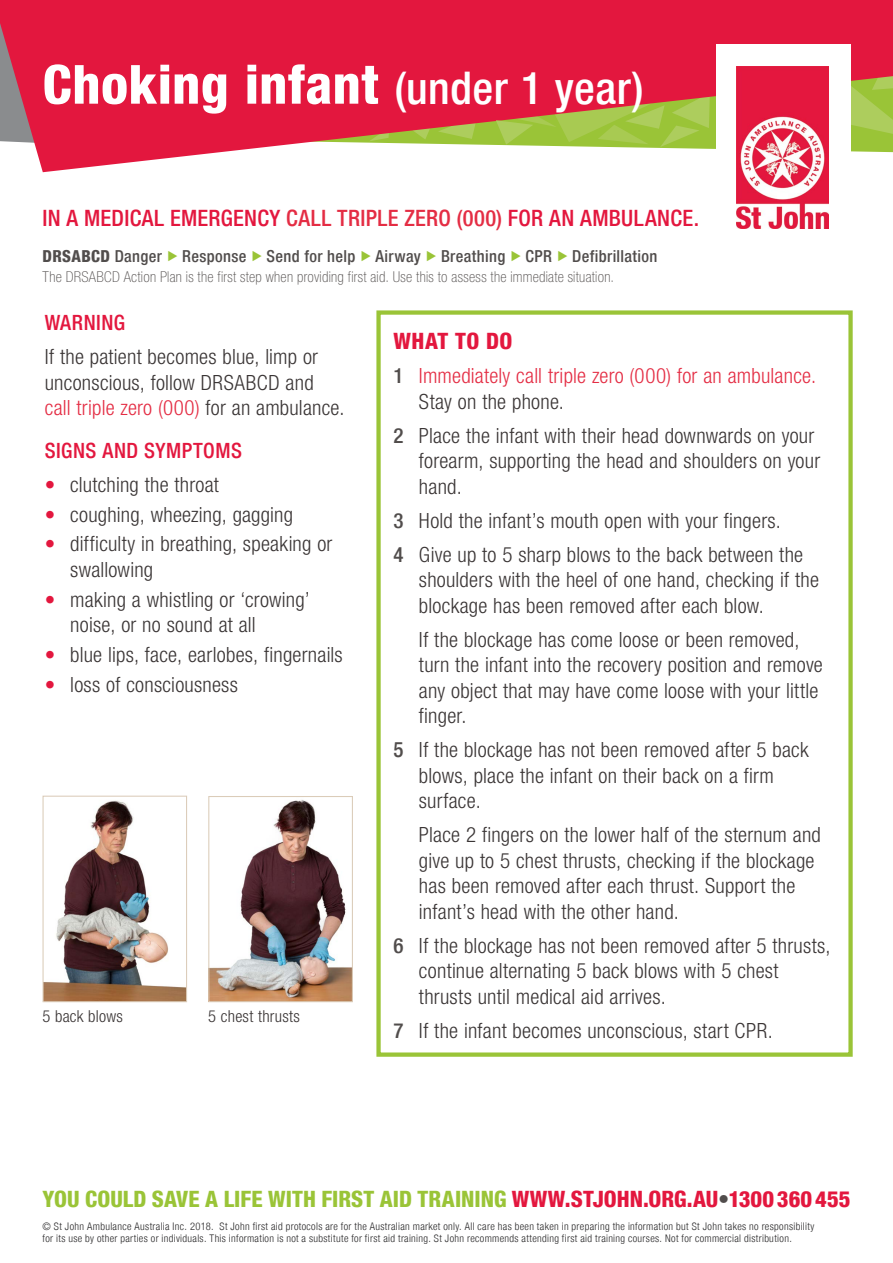
<style>
.page{position:relative;width:893px;height:1263px;background:#fff}
.page>*{position:absolute;margin:0;border:0;box-sizing:border-box;transform-origin:0 0}
.title_head{font:800 condensed 54px "Helvetica Neue LT";letter-spacing:.01em;color:#fff}
.t1{font:800 condensed 22.5px "Helvetica Neue LT";color:#9ac437}
.t2{font:500 condensed 22.5px "Helvetica Neue LT";letter-spacing:.015em;color:#e3173e}
.What_to_do{font:800 condensed 22.5px "Helvetica Neue LT";letter-spacing:.025em;color:#e3173e}
.body_numbers{font:300 condensed 21px/25.5px "Helvetica Neue LT Std";letter-spacing:.01em;color:#3a3535}
.body_text{font:300 condensed 21px/25.5px "Helvetica Neue LT Std";letter-spacing:.01em;color:#3a3535}
.t3{font:300 condensed 21px/25.5px "Helvetica Neue LT Std";letter-spacing:.01em;color:#e42d44}
.Head2_S_S_Warnings_N{font:500 condensed 21px "Helvetica Neue LT";letter-spacing:.02em;color:#e3173e}
.t4{font:500 condensed 16.5px "Helvetica Neue LT";letter-spacing:.02em;color:#514d4c}
.body_text-2{font:300 condensed 16.5px "Helvetica Neue LT Std";letter-spacing:.015em;color:#3a3535}
.t5{font:100 condensed 15px "Helvetica Neue LT Std";letter-spacing:.02em;color:#514d4c}
.t6{font:300 condensed 10.5px/12px "Helvetica Neue LT";letter-spacing:.035em;color:#292829}
.s1{font-weight:500;font-size:45px}
.s2{color:#e42d44}
.s3{font-weight:800}
.s4{font-family:"Helvetica Neue LT";color:#e3173e}
.s5{font-family:"Helvetica Neue LT";font-weight:500;color:#514d4c}
.s6{color:#3a3535}
.s7{color:#e3173e}
.s8{font-family:"Helvetica Neue LT Std";font-weight:300;color:#514d4c}
</style>
<div class="page">
<svg style="left:0;top:0;width:893px;height:172px;fill:#e3173e"></svg>
<div style="left:716px;top:44px;width:134px;height:206px;background:#fff"></div>
<img style="left:736px;top:66px;width:92px;height:162px">
<svg style="left:369px;top:29px;width:341px;height:118px"></svg>
<div style="left:376px;top:310px;width:477px;height:747px;border:4px solid #9ac437"></div>
<img style="left:210px;top:800px;width:141px;height:200px">
<div style="left:208px;top:796px;width:145px;height:206px;border:1px solid #dbccb9"></div>
<img style="left:45px;top:800px;width:140px;height:200px">
<div style="left:43px;top:796px;width:144px;height:206px;border:1px solid #dbccb9"></div>
<p class="title_head" style="left:43px;top:51px;width:602px">Choking infant <span class="s1">(under 1 year)</span></p>
<p class="t2" style="left:43px;top:204px;width:658px">IN A MEDICAL EMERGENCY <span class="s2">CALL TRIPLE ZERO (000)</span> FOR AN AMBULANCE.</p>
<p class="t4" style="left:43px;top:246px;width:616px"><span class="s3">DRSABCD</span> Danger Response Send for help Airway Breathing CPR Defibrillation</p>
<p class="t5" style="left:43px;top:268px;width:573px">The DRSABCD Action Plan is the first step when providing first aid. Use this to assess the immediate situation.</p>
<p class="Head2_S_S_Warnings_N" style="left:45px;top:310px;width:82px">WARNING</p>
<p class="body_text" style="left:45px;top:344px;width:301px">If the patient becomes blue, limp or unconscious, follow DRSABCD and <span class="s2">call triple zero (000)</span> for an ambulance.</p>
<p class="Head2_S_S_Warnings_N" style="left:45px;top:438px;width:199px">SIGNS AND SYMPTOMS</p>
<p class="body_numbers" style="left:45px;top:472px;width:176px"><span class="s4">•</span> clutching the throat</p>
<p class="body_numbers" style="left:45px;top:501px;width:250px"><span class="s4">•</span> coughing, wheezing, gagging</p>
<p class="body_numbers" style="left:70px;top:531px;width:264px;text-indent:-26px"><span class="s4">•</span> difficulty in breathing, speaking or swallowing</p>
<p class="body_numbers" style="left:70px;top:586px;width:241px;text-indent:-26px"><span class="s4">•</span> making a whistling or ‘crowing’ noise, or no sound at all</p>
<p class="body_numbers" style="left:45px;top:642px;width:300px"><span class="s4">•</span> blue lips, face, earlobes, fingernails</p>
<p class="body_numbers" style="left:45px;top:671px;width:195px"><span class="s4">•</span> loss of consciousness</p>
<p class="body_text-2" style="left:43px;top:1006px;width:82px">5 back blows</p>
<p class="body_text-2" style="left:208px;top:1006px;width:93px">5 chest thrusts</p>
<p class="What_to_do" style="left:393px;top:327px;width:120px">WHAT TO DO</p>
<p class="t3" style="left:419px;top:363px;width:399px;text-indent:-26px"><span class="s5">1</span> Immediately call triple zero (000) for an ambulance.<br><span class="s6">Stay on the phone.</span></p>
<p class="body_numbers" style="left:419px;top:423px;width:403px;text-indent:-26px"><span class="s5">2</span> Place the infant with their head downwards on your forearm, supporting the head and shoulders on your hand.</p>
<p class="body_numbers" style="left:393px;top:508px;width:389px"><span class="s5">3</span> Hold the infant’s mouth open with your fingers.</p>
<p class="body_numbers" style="left:419px;top:542px;width:402px;text-indent:-26px"><span class="s5">4</span> Give up to 5 sharp blows to the back between the shoulders with the heel of one hand, checking if the blockage has been removed after each blow.</p>
<p class="body_numbers" style="left:419px;top:627px;width:405px">If the blockage has come loose or been removed, turn the infant into the recovery position and remove any object that may have come loose with your little finger.</p>
<p class="body_numbers" style="left:419px;top:737px;width:391px;text-indent:-26px"><span class="s5">5</span> If the blockage has not been removed after 5 back blows, place the infant on their back on a firm surface.</p>
<p class="body_numbers" style="left:419px;top:822px;width:403px">Place 2 fingers on the lower half of the sternum and give up to 5 chest thrusts, checking if the blockage has been removed after each thrust. Support the infant’s head with the other hand.</p>
<p class="body_numbers" style="left:419px;top:933px;width:413px;text-indent:-26px"><span class="s5">6</span> If the blockage has not been removed after 5 thrusts, continue alternating 5 back blows with 5 chest thrusts until medical aid arrives.</p>
<p class="body_numbers" style="left:393px;top:1018px;width:381px"><span class="s5">7</span> If the infant becomes unconscious, start CPR.</p>
<p class="t1" style="left:43px;top:1185px;width:809px">YOU COULD SAVE A LIFE WITH FIRST AID TRAINING <span class="s7">WWW.STJOHN.ORG.AU</span><span class="s8">•</span><span class="s7">1300360455</span></p>
<p class="t6" style="left:43px;top:1220px;width:773px">© St John Ambulance Australia Inc. 2018. St John first aid protocols are for the Australian market only. All care has been taken in preparing the information but St John takes no responsibility for its use by other parties or individuals. This information is not a substitute for first aid training. St John recommends attending first aid training courses. Not for commercial distribution.</p>
</div>
